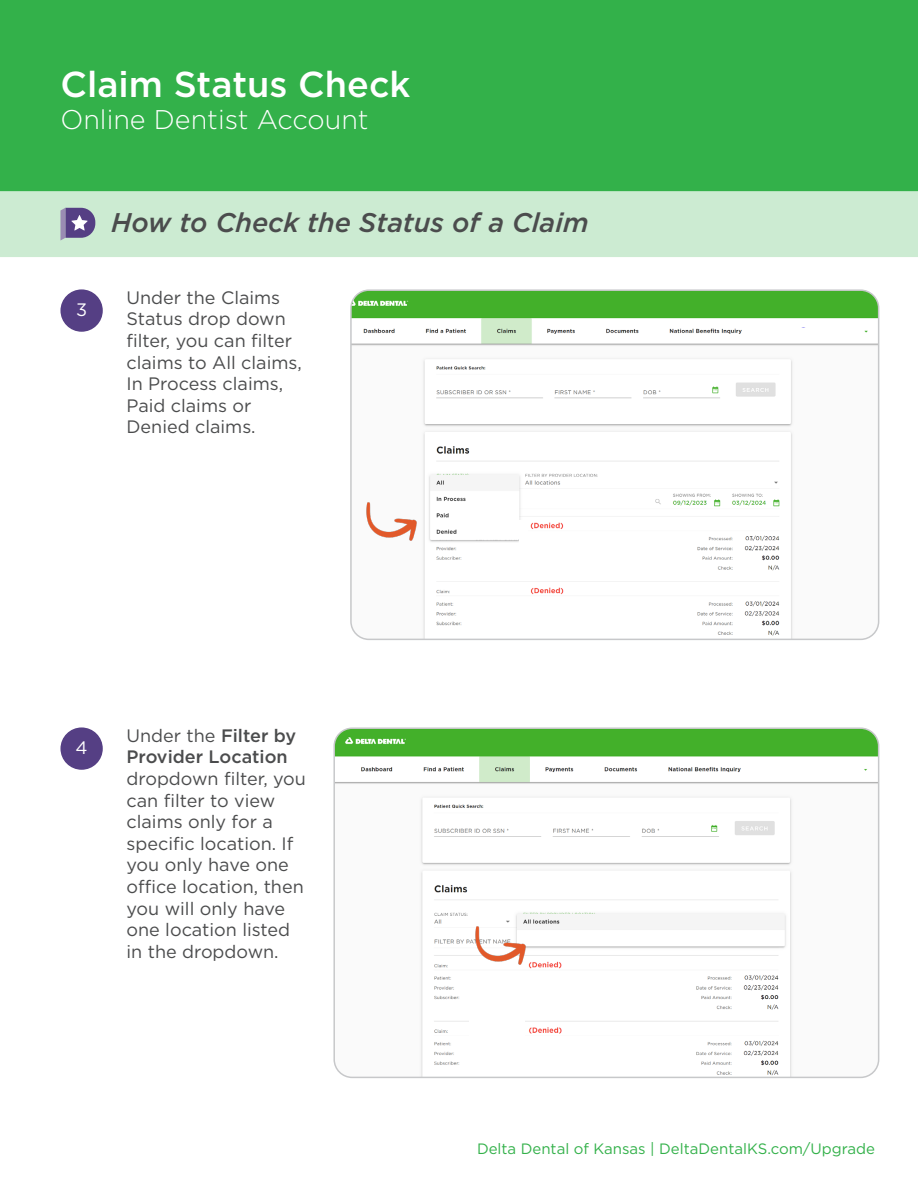
<style>
.page{position:relative;width:918px;height:1188px;background:#fff}
.page>*{position:absolute;margin:0;border:0;box-sizing:border-box;transform-origin:0 0}
.t1{font:500 36px "Gotham";color:#fff}
.t2{font:italic 500 27px "Gotham";color:#4b4c4d}
.t3{font:300 27px "Gotham";color:#fff}
.t4{font:18px/21.6px "Gotham";color:#4b4c4d}
.t5{font:18px "Gotham";color:#fff}
.t6{font:15px "Gotham";color:#33b14a}
.s1{font-weight:500}
</style>
<div class="page">
<div style="left:0;top:0;width:918px;height:191px;background:#33b14a"></div>
<div style="left:0;top:191px;width:918px;height:66px;background:#ccebd2"></div>
<svg style="left:60px;top:208px;width:35px;height:33px"></svg>
<div style="left:61px;top:290px;width:41px;height:41px;background:#553f84;border-radius:50%"></div>
<div style="left:60px;top:289px;width:43px;height:43px;border:2px solid #553f84;border-radius:50%"></div>
<img style="left:353px;top:292px;width:526px;height:347px">
<div style="left:350px;top:289px;width:529px;height:351px;border:2px solid #c7c8ca;border-radius:18px"></div>
<img style="left:350px;top:485px;width:77px;height:77px">
<div style="left:61px;top:728px;width:41px;height:41px;background:#553f84;border-radius:50%"></div>
<div style="left:60px;top:727px;width:43px;height:43px;border:2px solid #553f84;border-radius:50%"></div>
<img style="left:336px;top:730px;width:543px;height:347px">
<div style="left:333px;top:727px;width:546px;height:351px;border:2px solid #c7c8ca;border-radius:18px"></div>
<div style="left:791px;top:328px;width:69px;height:9px;background:#fff"></div>
<div style="left:473px;top:598px;width:67px;height:33px;background:#fff"></div>
<div style="left:475px;top:543px;width:52px;height:19px;background:#fff"></div>
<div style="left:470px;top:586px;width:55px;height:9px;background:#fff"></div>
<div style="left:519px;top:520px;width:9px;height:23px;background:#fff"></div>
<div style="left:522px;top:933px;width:199px;height:9px;background:#fff"></div>
<div style="left:472px;top:973px;width:55px;height:33px;background:#fff"></div>
<div style="left:472px;top:1036px;width:68px;height:33px;background:#fff"></div>
<img style="left:459px;top:909px;width:77px;height:76px">
<div style="left:470px;top:1018px;width:55px;height:33px;background:#fff"></div>
<div style="left:791px;top:761px;width:69px;height:17px;background:#fff"></div>
<p class="t1" style="left:60px;top:61px;width:352px">Claim Status Check</p>
<p class="t3" style="left:60px;top:103px;width:310px">Online Dentist Account</p>
<p class="t5" style="left:76px;top:298px;width:13px">3</p>
<p class="t2" style="left:111px;top:205px;width:479px">How to Check the Status of a Claim</p>
<p class="t4" style="left:127px;top:286px;width:177px">Under the Claims<br>Status drop down filter, you can filter claims to All claims,<br>In Process claims,<br>Paid claims or<br>Denied claims.</p>
<p class="t5" style="left:76px;top:736px;width:14px">4</p>
<p class="t4" style="left:127px;top:724px;width:181px">Under the <span class="s1">Filter by<br>Provider Location </span>dropdown filter, you can filter to view claims only for a specific location. If you only have one office location, then you will only have one location listed in the dropdown.</p>
<p class="t6" style="left:477px;top:1139px;width:400px">Delta Dental of Kansas | DeltaDentalKS.com/Upgrade</p>
</div>
